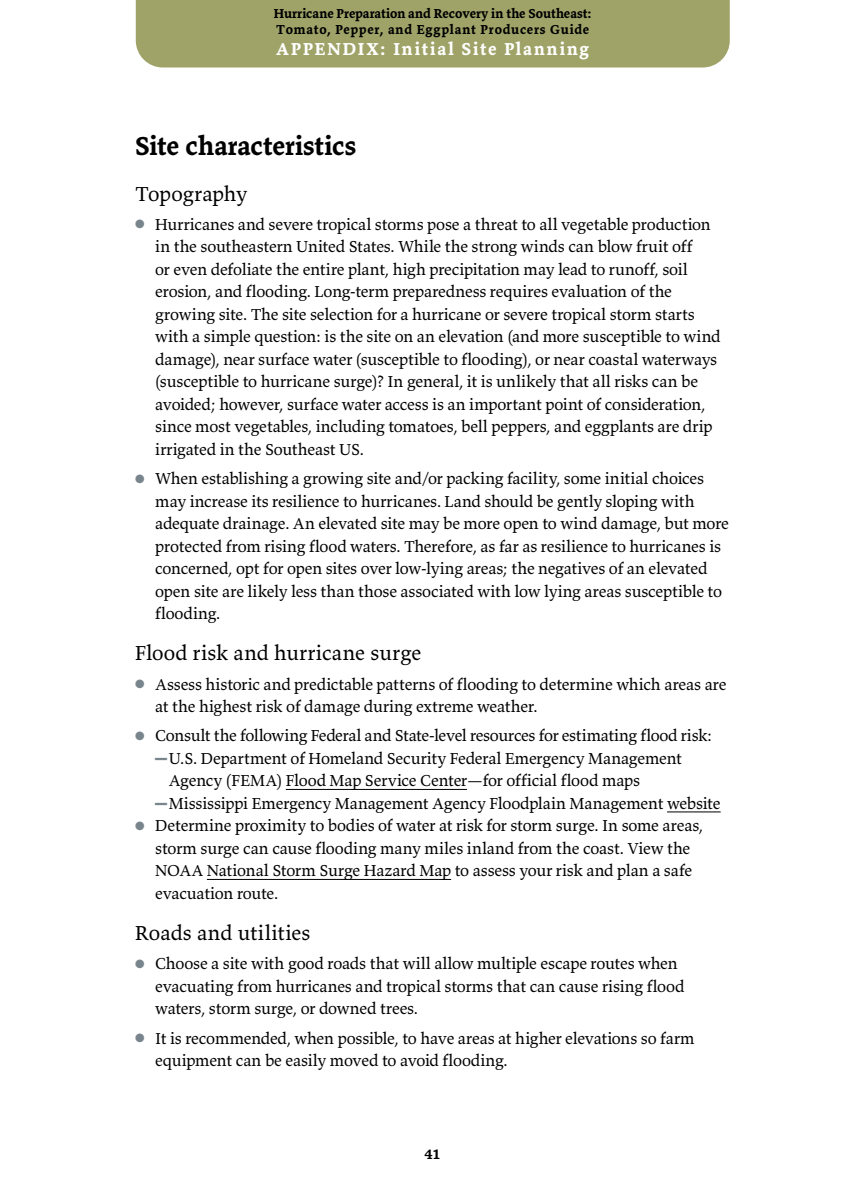
<style>
.page{position:relative;width:864px;height:1188px;background:#fff}
.page>*{position:absolute;margin:0;border:0;box-sizing:border-box;transform-origin:0 0}
.t1{font:700 27px "Valkyrie T3";letter-spacing:-.005em;color:#000}
.t2{font:21px "Valkyrie T3";letter-spacing:.005em;color:#000}
.t3{font:700 18px "Valkyrie T3";letter-spacing:.105em;color:#fff}
.t4{font:16.5px/22.5px "Valkyrie T3";letter-spacing:-.01em;color:#000}
.t5{font:700 15px "Valkyrie T3";color:#000}
.t6{font:700 13.5px/16.5px "Valkyrie T3";letter-spacing:.01em;color:#000}
.s1{color:#79858d}
.s2{font-family:"Times New Roman";font-size:12px;color:#79858d}
</style>
<div class="page">
<div style="left:136px;top:0;width:594px;height:68px;background:#9fa368"></div>
<hr style="left:286px;top:789px;width:181px;height:1px;background:#000">
<hr style="left:667px;top:812px;width:54px;height:1px;background:#000">
<hr style="left:207px;top:879px;width:244px;height:1px;background:#000">
<p class="t6" style="left:274px;top:5px;width:319px">Hurricane Preparation and Recovery in the Southeast:<br>Tomato, Pepper, and Eggplant Producers Guide</p>
<p class="t3" style="left:276px;top:38px;width:314px">APPENDIX: Initial Site Planning</p>
<h1 class="t1" style="left:135px;top:129px;width:223px">Site characteristics</h1>
<p class="t2" style="left:135px;top:180px;width:114px">Topography</p>
<p class="t4" style="left:155px;top:213px;width:567px;text-indent:-20px"><span class="s1">●</span> Hurricanes and severe tropical storms pose a threat to all vegetable production in the southeastern United States. While the strong winds can blow fruit off<br>or even defoliate the entire plant, high precipitation may lead to runoff, soil erosion, and flooding. Long-term preparedness requires evaluation of the growing site. The site selection for a hurricane or severe tropical storm starts with a simple question: is the site on an elevation (and more susceptible to wind damage), near surface water (susceptible to flooding), or near coastal waterways (susceptible to hurricane surge)? In general, it is unlikely that all risks can be avoided; however, surface water access is an important point of consideration, since most vegetables, including tomatoes, bell peppers, and eggplants are drip irrigated in the Southeast US.</p>
<p class="t4" style="left:155px;top:467px;width:575px;text-indent:-20px"><span class="s1">●</span> When establishing a growing site and/or packing facility, some initial choices may increase its resilience to hurricanes. Land should be gently sloping with adequate drainage. An elevated site may be more open to wind damage, but more protected from rising flood waters. Therefore, as far as resilience to hurricanes is concerned, opt for open sites over low-lying areas; the negatives of an elevated open site are likely less than those associated with low lying areas susceptible to flooding.</p>
<p class="t2" style="left:135px;top:640px;width:288px">Flood risk and hurricane surge</p>
<p class="t4" style="left:155px;top:672px;width:573px;text-indent:-20px"><span class="s1">●</span> Assess historic and predictable patterns of flooding to determine which areas are at the highest risk of damage during extreme weather.</p>
<p class="t4" style="left:135px;top:724px;width:579px"><span class="s1">●</span> Consult the following Federal and State-level resources for estimating flood risk:</p>
<p class="t4" style="left:155px;top:747px;width:528px"><span class="s2">▬</span>U.S. Department of Homeland Security Federal Emergency Management</p>
<p class="t4" style="left:169px;top:769px;width:473px">Agency (FEMA) Flood Map Service Center—for official flood maps</p>
<p class="t4" style="left:155px;top:792px;width:567px"><span class="s2">▬</span>Mississippi Emergency Management Agency Floodplain Management website</p>
<p class="t4" style="left:155px;top:814px;width:550px;text-indent:-20px"><span class="s1">●</span> Determine proximity to bodies of water at risk for storm surge. In some areas, storm surge can cause flooding many miles inland from the coast. View the NOAA National Storm Surge Hazard Map to assess your risk and plan a safe evacuation route.</p>
<p class="t2" style="left:135px;top:920px;width:177px">Roads and utilities</p>
<p class="t4" style="left:155px;top:952px;width:531px;text-indent:-20px"><span class="s1">●</span> Choose a site with good roads that will allow multiple escape routes when evacuating from hurricanes and tropical storms that can cause rising flood waters, storm surge, or downed trees.</p>
<p class="t4" style="left:155px;top:1026px;width:541px;text-indent:-20px"><span class="s1">●</span> It is recommended, when possible, to have areas at higher elevations so farm equipment can be easily moved to avoid flooding.</p>
<p class="t5" style="left:424px;top:1144px;width:17px">41</p>
</div>
